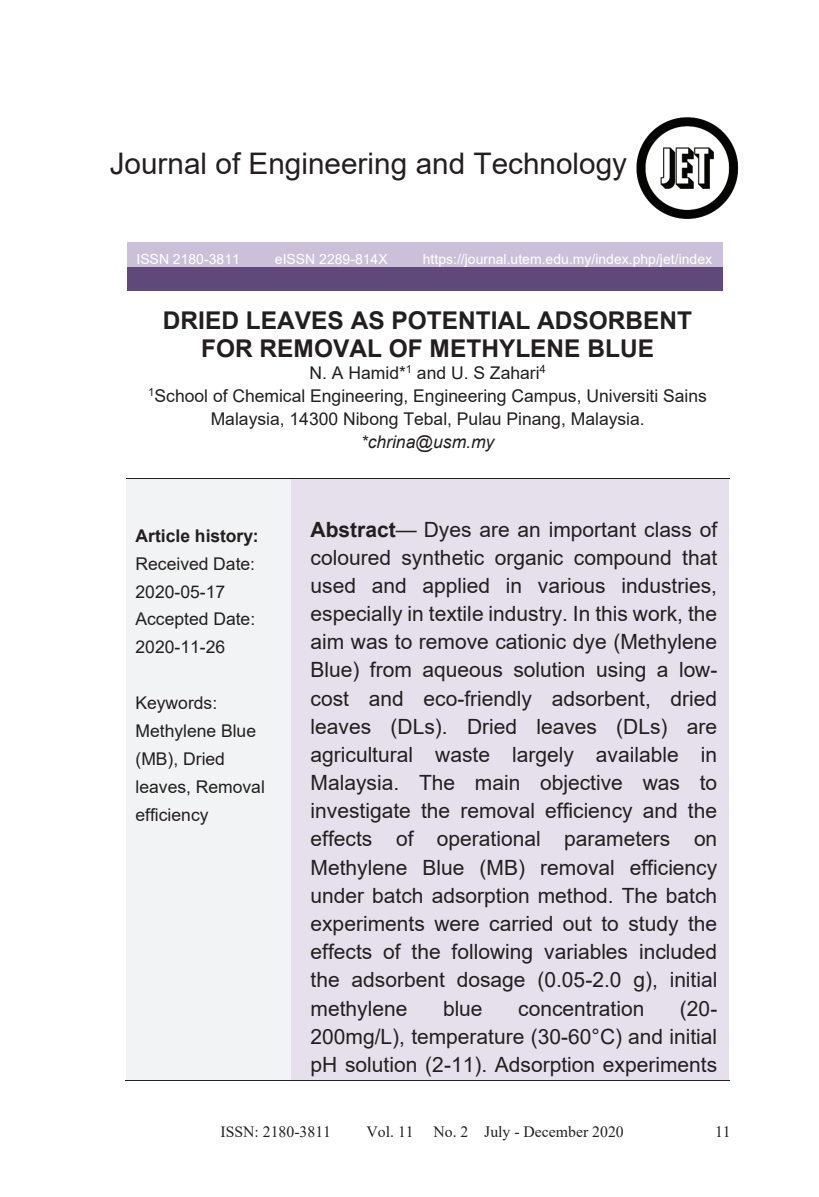
<style>
.page{position:relative;width:819px;height:1197px;background:#fff}
.page>*{position:absolute;margin:0;border:0;box-sizing:border-box;transform-origin:0 0}
.t1{font:29.75px "Arial";color:#231f20}
.t2{font:700 24.5px/28.2px "Arial";color:#231f20;text-align:center}
.t3{font:21px/28.2px "Arial";color:#231f20;text-align:justify}
.t4{font:17.5px/28px "Arial";color:#231f20}
.t5{font:700 17.5px "Arial";color:#231f20}
.t6{font:italic 17.5px "Arial";color:#231f20}
.t7{font:15.75px "Times New Roman";color:#231f20}
.t8{font:14px "Arial";color:#fff}
.s1{font-weight:700}
.s2{font-style:inherit}
</style>
<div class="page">
<img style="left:636px;top:117px;width:103px;height:102px">
<div style="left:126px;top:479px;width:165px;height:602px;background:#f2f3f4"></div>
<div style="left:291px;top:479px;width:438px;height:602px;background:#e6e0ec"></div>
<hr style="left:126px;top:478px;width:165px;height:1px;background:#231f20">
<hr style="left:292px;top:478px;width:437px;height:1px;background:#231f20">
<hr style="left:125px;top:1081px;width:166px;height:1px;background:#231f20">
<hr style="left:291px;top:1081px;width:438px;height:1px;background:#231f20">
<div style="left:127px;top:242px;width:595px;height:25px;background:#cbc0d9"></div>
<div style="left:127px;top:267px;width:595px;height:23px;background:#5f497a"></div>
<h1 class="t1" style="left:110px;top:143px;width:519px">Journal of Engineering and Technology</h1>
<p class="t8" style="left:136px;top:249px;width:105px">ISSN 2180-3811</p>
<p class="t8" style="left:275px;top:249px;width:114px">eISSN 2289-814X</p>
<p class="t8" style="left:423px;top:249px;width:291px">https://journal.utem.edu.my/index.php/jet/index</p>
<p class="t2" style="left:163px;top:307px;width:531px">DRIED LEAVES AS POTENTIAL ADSORBENT<br>FOR REMOVAL OF METHYLENE BLUE</p>
<p class="t4" style="left:148px;top:361px;width:560px;line-height:23.1px;text-align:center">N. A Hamid*<sup>1</sup> and U. S Zahari<sup>4<br>1</sup>School of Chemical Engineering, Engineering Campus, Universiti Sains<br>Malaysia, 14300 Nibong Tebal, Pulau Pinang, Malaysia.</p>
<p class="t6" style="left:361px;top:431px;width:135px">*chrina@usm.my</p>
<p class="t5" style="left:136px;top:523px;width:125px">Article history:</p>
<p class="t4" style="left:136px;top:550px;width:121px">Received Date:<br>2020-05-17<br>Accepted Date:<br>2020-11-26</p>
<p class="t4" style="left:136px;top:689px;width:131px">Keywords:<br>Methylene Blue (MB), Dried leaves, Removal efficiency</p>
<p class="t3" style="left:311px;top:515px;width:408px"><span class="s1">Abstract</span><span class="s2">—</span> Dyes are an important class of coloured synthetic organic compound that used and applied in various industries, especially in textile industry. In this work, the aim was to remove cationic dye (Methylene Blue) from aqueous solution using a low&shy;cost and eco-friendly adsorbent, dried leaves (DLs). Dried leaves (DLs) are agricultural waste largely available in Malaysia. The main objective was to investigate the removal efficiency and the effects of operational parameters on Methylene Blue (MB) removal efficiency under batch adsorption method. The batch experiments were carried out to study the effects of the following variables included the adsorbent dosage (0.05-2.0 g), initial methylene</p>
<p class="t3" style="left:311px;top:994px;width:408px;text-indent:369px">(20- 200mg/L), temperature (30-60°C) and initial pH solution (2-11). Adsorption experiments</p>
<p class="t3" style="left:443px;top:994px;width:41px">blue</p>
<p class="t3" style="left:518px;top:994px;width:128px">concentration</p>
<p class="t7" style="left:220px;top:1121px;width:112px">ISSN: 2180-3811</p>
<p class="t7" style="left:367px;top:1121px;width:49px">Vol. 11</p>
<p class="t7" style="left:433px;top:1121px;width:192px">No. 2 July - December 2020</p>
<p class="t7" style="left:715px;top:1121px;width:17px">11</p>
</div>
